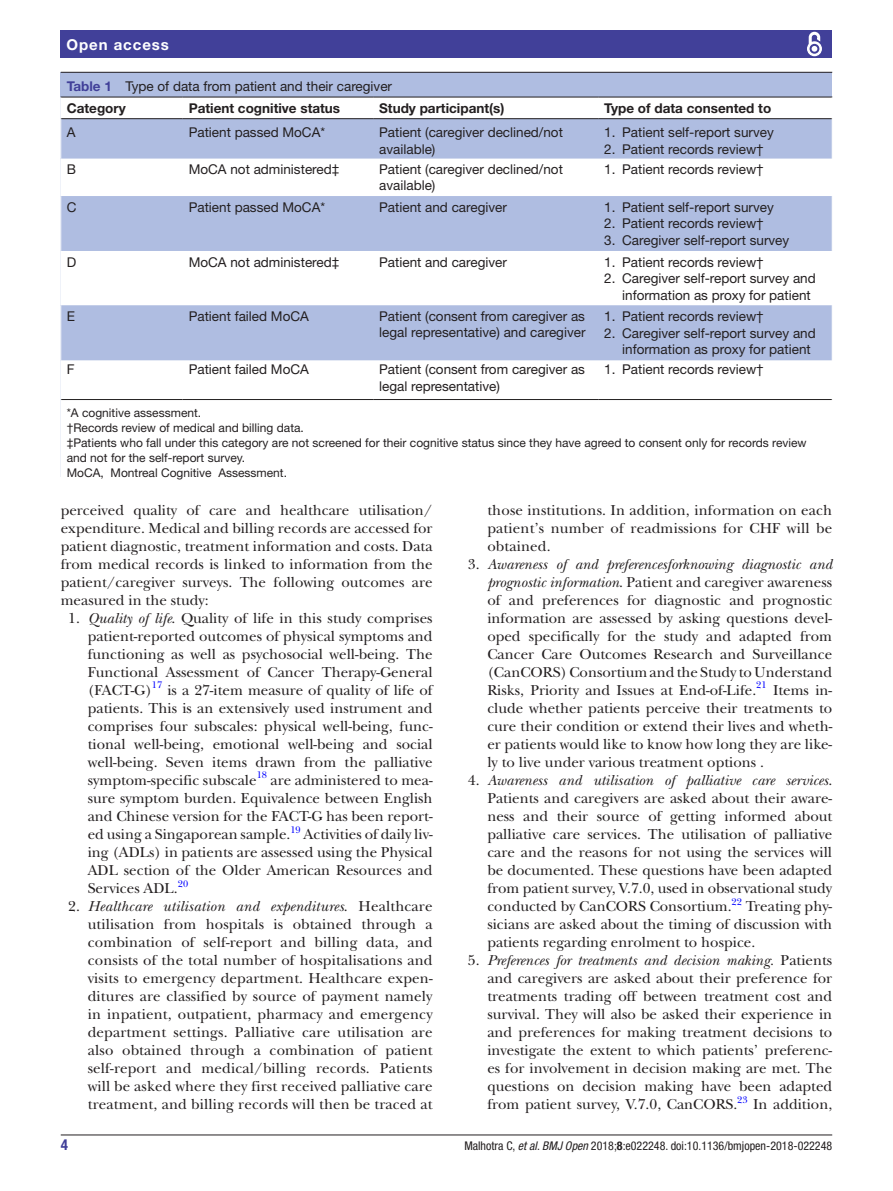
<style>
.page{position:relative;width:893px;height:1191px;background:#fff}
.page>*{position:absolute;margin:0;border:0;box-sizing:border-box;transform-origin:0 0}
.t1{font:15px/18px "New Baskerville";color:#231f20;text-align:justify}
.t2{font:700 15px "Helvetica Neue LT Std";letter-spacing:.065em;color:#fff}
.t3{font:700 condensed 15px "Helvetica Neue LT Std";color:#414099}
.t4{font:13.5px/16.2px "Helvetica Neue LT Std";color:#231f20}
.t5{font:700 13.5px "Helvetica Neue LT Std";color:#231f20}
.t6{font:12px/15px "Helvetica Neue LT Std";color:#231f20}
.t7{font:condensed 12px "Helvetica Neue LT Std";color:#231f20}
.t8{font:9.9px "New Baskerville";color:#00f}
.s1{font-weight:700;color:#414099}
.s2{font-weight:700}
.s3{font-style:italic}
</style>
<div class="page">
<hr style="left:61px;top:1134px;width:771px;height:1px;background:#231f20">
<div style="left:61px;top:31px;width:771px;height:27px;background:#414099"></div>
<svg style="left:807px;top:31px;width:15px;height:26px"></svg>
<div style="left:61px;top:73px;width:771px;height:404px;background:#afbde1"></div>
<hr style="left:61px;top:72px;width:771px;height:1px;background:#231f20">
<div style="left:61px;top:98px;width:771px;height:379px;background:#fff"></div>
<svg style="left:61px;top:119px;width:771px;height:241px"></svg>
<hr style="left:61px;top:97px;width:122px;height:1px;background:#231f20">
<hr style="left:61px;top:118px;width:122px;height:1px;background:#231f20">
<hr style="left:183px;top:97px;width:190px;height:1px;background:#231f20">
<hr style="left:183px;top:118px;width:190px;height:1px;background:#231f20">
<hr style="left:373px;top:97px;width:225px;height:1px;background:#231f20">
<hr style="left:373px;top:118px;width:225px;height:1px;background:#231f20">
<hr style="left:598px;top:97px;width:234px;height:1px;background:#231f20">
<hr style="left:598px;top:118px;width:234px;height:1px;background:#231f20">
<hr style="left:183px;top:399px;width:190px;height:1px;background:#231f20">
<hr style="left:373px;top:399px;width:225px;height:1px;background:#231f20">
<hr style="left:61px;top:399px;width:122px;height:1px;background:#231f20">
<hr style="left:598px;top:399px;width:234px;height:1px;background:#231f20">
<svg style="left:60px;top:97px;width:1px;height:22px"></svg>
<hr style="left:67px;top:416px;width:765px;height:2px;background:#fff">
<hr style="left:67px;top:431px;width:765px;height:2px;background:#fff">
<hr style="left:67px;top:461px;width:765px;height:2px;background:#fff">
<hr style="left:67px;top:476px;width:765px;height:2px;background:#fff">
<p class="t2" style="left:66px;top:35px;width:104px">Open access</p>
<p class="t4" style="left:67px;top:75px;width:327px;line-height:22px"><span class="s1">Table 1</span> Type of data from patient and their caregiver<br><span class="s2">Category</span></p>
<p class="t5" style="left:189px;top:99px;width:153px">Patient cognitive status</p>
<p class="t5" style="left:379px;top:99px;width:127px">Study participant(s)</p>
<p class="t5" style="left:604px;top:99px;width:169px">Type of data consented to</p>
<p class="t4" style="left:67px;top:124px;width:10px">A</p>
<p class="t4" style="left:189px;top:124px;width:138px">Patient passed MoCA*</p>
<p class="t4" style="left:379px;top:124px;width:185px">Patient (caregiver declined/not available)</p>
<p class="t4" style="left:604px;top:124px;width:171px">1. Patient self-report survey</p>
<p class="t4" style="left:604px;top:141px;width:161px">2. Patient records review†</p>
<p class="t4" style="left:67px;top:161px;width:11px">B</p>
<p class="t4" style="left:189px;top:161px;width:152px">MoCA not administered‡</p>
<p class="t4" style="left:379px;top:161px;width:185px">Patient (caregiver declined/not available)</p>
<p class="t4" style="left:604px;top:161px;width:161px">1. Patient records review†</p>
<p class="t4" style="left:67px;top:199px;width:11px">C</p>
<p class="t4" style="left:189px;top:199px;width:138px">Patient passed MoCA*</p>
<p class="t4" style="left:379px;top:199px;width:129px">Patient and caregiver</p>
<p class="t4" style="left:604px;top:199px;width:171px">1. Patient self-report survey</p>
<p class="t4" style="left:604px;top:215px;width:161px">2. Patient records review†</p>
<p class="t4" style="left:604px;top:232px;width:186px">3. Caregiver self-report survey</p>
<p class="t4" style="left:67px;top:253px;width:11px">D</p>
<p class="t4" style="left:189px;top:253px;width:152px">MoCA not administered‡</p>
<p class="t4" style="left:379px;top:253px;width:129px">Patient and caregiver</p>
<p class="t4" style="left:604px;top:253px;width:161px">1. Patient records review†</p>
<p class="t4" style="left:622px;top:270px;width:195px;text-indent:-18px">2. Caregiver self-report survey and information as proxy for patient</p>
<p class="t4" style="left:67px;top:308px;width:10px">E</p>
<p class="t4" style="left:189px;top:308px;width:122px">Patient failed MoCA</p>
<p class="t4" style="left:379px;top:308px;width:208px">Patient (consent from caregiver as legal representative) and caregiver</p>
<p class="t4" style="left:604px;top:308px;width:161px">1. Patient records review†</p>
<p class="t4" style="left:622px;top:324px;width:195px;text-indent:-18px">2. Caregiver self-report survey and information as proxy for patient</p>
<p class="t4" style="left:67px;top:361px;width:9px">F</p>
<p class="t4" style="left:189px;top:361px;width:122px">Patient failed MoCA</p>
<p class="t4" style="left:379px;top:361px;width:207px">Patient (consent from caregiver as legal representative)</p>
<p class="t4" style="left:604px;top:361px;width:161px">1. Patient records review†</p>
<p class="t6" style="left:67px;top:405px;width:741px">*A cognitive assessment.<br>†Records review of medical and billing data.<br>‡Patients who fall under this category are not screened for their cognitive status since they have agreed to consent only for records review and not for the self-report survey.<br>MoCA, Montreal Cognitive Assessment.</p>
<p class="t1" style="left:61px;top:501px;width:373px">perceived quality of care and healthcare utilisation/ expenditure. Medical and billing records are accessed for patient diagnostic, treatment information and costs. Data from medical records is linked to information from the patient/caregiver surveys. The following outcomes are measured in the study:</p>
<p class="t1" style="left:88px;top:609px;width:346px;text-indent:-20px">1. <span class="s3">Quality of life</span>. Quality of life in this study comprises patient-reported outcomes of physical symptoms and functioning as well as psychosocial well-being. The Functional Assessment of Cancer Therapy-General (FACT-G)</p>
<p class="t8" style="left:152px;top:679px;width:12px">17</p>
<p class="t1" style="left:88px;top:681px;width:346px;text-indent:80px">is a 27-item measure of quality of life of patients. This is an extensively used instrument and comprises four subscales: physical well-being, func&shy;tional well-being, emotional well-being and social well-being. Seven items drawn from the palliative symptom-specific subscale</p>
<p class="t8" style="left:257px;top:769px;width:12px">18</p>
<p class="t1" style="left:88px;top:771px;width:346px;text-indent:183px">are administered to mea&shy;sure symptom burden. Equivalence between English and Chinese version for the FACT-G has been report&shy;ed using a Singaporean sample.</p>
<p class="t8" style="left:290px;top:823px;width:12px">19</p>
<p class="t1" style="left:88px;top:825px;width:346px;text-indent:216px">Activities of daily liv&shy;ing (ADLs) in patients are assessed using the Physical ADL section of the Older American Resources and Services ADL.<sup>20</sup></p>
<p class="t1" style="left:88px;top:897px;width:346px;text-indent:-20px">2. <span class="s3">Healthcare utilisation and expenditures</span>. Healthcare utilisation from hospitals is obtained through a combination of self-report and billing data, and consists of the total number of hospitalisations and visits to emergency department. Healthcare expen&shy;ditures are classified by source of payment namely in inpatient, outpatient, pharmacy and emergency department settings. Palliative care utilisation are also obtained through a combination of patient self-report and medical/billing records. Patients will be asked where they first received palliative care treatment, and billing records will then be traced at</p>
<p class="t1" style="left:487px;top:501px;width:346px">those institutions. In addition, information on each patient’s number of readmissions for CHF will be obtained.</p>
<p class="t1" style="left:487px;top:555px;width:346px;text-indent:-19px">3. <span class="s3">Awareness of and preferencesforknowing diagnostic and prognostic information</span>. Patient and caregiver awareness of and preferences for diagnostic and prognostic information are assessed by asking questions devel&shy;oped specifically for the study and adapted from Cancer Care Outcomes Research and Surveillance (CanCORS) Consortium and the Study to Understand Risks, Priority and Issues at End-of-Life.</p>
<p class="t8" style="left:756px;top:679px;width:12px">21</p>
<p class="t1" style="left:487px;top:681px;width:346px;text-indent:286px">Items in&shy;clude whether patients perceive their treatments to cure their condition or extend their lives and wheth&shy;er patients would like to know how long they are like&shy;ly to live under various treatment options .</p>
<p class="t1" style="left:487px;top:771px;width:346px;text-indent:-20px">4. <span class="s3">Awareness and utilisation of palliative care services</span>.<br>Patients and caregivers are asked about their aware&shy;ness and their source of getting informed about palliative care services. The utilisation of palliative care and the reasons for not using the services will be documented. These questions have been adapted from patient survey, V.7.0, used in observational study conducted by CanCORS Consortium.<sup>22</sup> Treating phy&shy;sicians are asked about the timing of discussion with patients regarding enrolment to hospice.</p>
<p class="t1" style="left:487px;top:951px;width:346px;text-indent:-19px">5. <span class="s3">Preferences for treatments and decision making.</span> Patients and caregivers are asked about their preference for treatments trading off between treatment cost and survival. They will also be asked their experience in and preferences for making treatment decisions to investigate the extent to which patients’ preferenc&shy;es for involvement in decision making are met. The questions on decision making have been adapted from patient survey, V.7.0, CanCORS.<sup>23</sup> In addition,</p>
<p class="t3" style="left:61px;top:1135px;width:9px">4</p>
<p class="t7" style="left:464px;top:1138px;width:369px">Malhotra C, <span class="s3">et al</span>. <span class="s3">BMJ Open</span> 2018;<span class="s2">8</span>:e022248. doi:10.1136/bmjopen-2018-022248</p>
</div>
